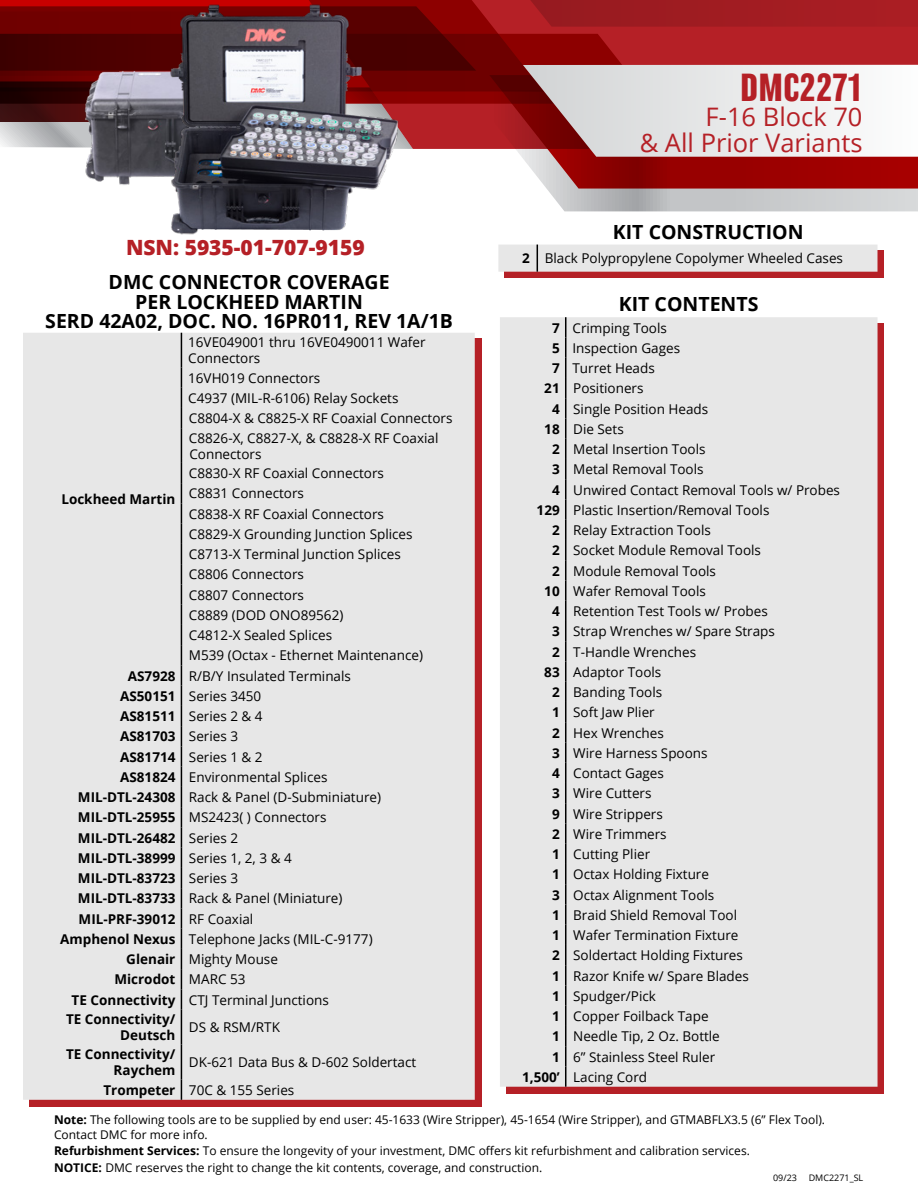
<style>
.page{position:relative;width:918px;height:1188px;background:#fff}
.page>*{position:absolute;margin:0;border:0;box-sizing:border-box;transform-origin:0 0}
.t1{font:700 36px "Balboa";letter-spacing:.02em;color:#b52026}
.t2{font:25.5px/25.5px "Open Sans";color:#b52026;text-align:right}
.t3{font:800 21px "Open Sans";color:#b52026}
.t4{font:700 19.5px/19.5px "Open Sans";color:#000;text-align:center}
.t5{font:13.5px/20px "Open Sans";color:#000}
.t6{font:700 13.5px/16.2px "Open Sans";color:#000;text-align:right}
.t7{font:12px/16.8px "Open Sans";color:#000}
.t8{font:9px "Open Sans";color:#000}
.s1{color:#e8e7e7}
.s2{font-weight:700}
.s3{font-weight:400}
</style>
<div class="page">
<div style="left:544px;top:27px;width:374px;height:38px;background:#b52026"></div>
<svg style="left:0;top:0;width:544px;height:34px;background:#af080a"></svg>
<svg style="left:476px;top:34px;width:177px;height:57px;background:#880607"></svg>
<svg style="left:500px;top:0;width:418px;height:27px;background:#a21c22"></svg>
<svg style="left:476px;top:91px;width:442px;height:120px;background:#b86c6d"></svg>
<svg style="left:523px;top:65px;width:395px;height:92px"></svg>
<svg style="left:0;top:6px;width:476px;height:143px;background:#721213"></svg>
<img style="left:46px;top:43px;width:110px;height:142px">
<img style="left:156px;top:2px;width:249px;height:233px">
<div style="left:504px;top:251px;width:380px;height:27px;background:#b52026"></div>
<div style="left:29px;top:339px;width:452px;height:768px;background:#b52026"></div>
<div style="left:506px;top:323px;width:378px;height:771px;background:#b52026"></div>
<div style="left:500px;top:317px;width:378px;height:770px;background:#e7e7e7"></div>
<svg style="left:565px;top:317px;width:1px;height:770px"></svg>
<div style="left:23px;top:333px;width:452px;height:767px;background:#e7e7e7"></div>
<hr style="left:181px;top:333px;width:1px;height:34px;background:#000">
<svg style="left:181px;top:367px;width:1px;height:61px"></svg>
<hr style="left:181px;top:428px;width:1px;height:35px;background:#000">
<svg style="left:181px;top:463px;width:1px;height:547px"></svg>
<hr style="left:181px;top:1010px;width:1px;height:35px;background:#000">
<hr style="left:181px;top:1045px;width:1px;height:35px;background:#000">
<svg style="left:181px;top:1080px;width:1px;height:20px"></svg>
<div style="left:498px;top:245px;width:380px;height:27px;background:#e7e7e7"></div>
<h3 class="t3" style="left:126px;top:232px;width:240px">NSN: 5935-01-707-9159</h3>
<h3 class="t4" style="left:45px;top:272px;width:409px">DMC CONNECTOR COVERAGE<br>PER LOCKHEED MARTIN<br>SERD 42A02, DOC. NO. 16PR011, REV 1A/1B</h3>
<p class="t5" style="left:188px;top:334px;width:239px;line-height:16.2px">16VE049001 thru 16VE0490011 Wafer<br>Connectors</p>
<p class="t5" style="left:188px;top:368px;width:266px">16VH019 Connectors<br>C4937 (MIL-R-6106) Relay Sockets C8804-X &amp; C8825-X RF Coaxial Connectors C8826-X, C8827-X, &amp; C8828-X RF Coaxial</p>
<p class="t5" style="left:182px;top:444px;width:81px"><span class="s1">..</span>Connectors</p>
<p class="t5" style="left:189px;top:463px;width:197px">C8830-X RF Coaxial Connectors</p>
<p class="t5" style="left:189px;top:483px;width:117px">C8831 Connectors</p>
<p class="t5" style="left:189px;top:503px;width:197px">C8838-X RF Coaxial Connectors</p>
<p class="t5" style="left:189px;top:524px;width:225px">C8829-X Grounding Junction Splices</p>
<p class="t5" style="left:189px;top:544px;width:213px">C8713-X Terminal Junction Splices</p>
<p class="t5" style="left:189px;top:564px;width:117px">C8806 Connectors</p>
<p class="t5" style="left:189px;top:584px;width:117px">C8807 Connectors</p>
<p class="t5" style="left:189px;top:605px;width:156px">C8889 (DOD ONO89562)</p>
<p class="t5" style="left:189px;top:625px;width:145px">C4812-X Sealed Splices</p>
<p class="t5" style="left:189px;top:645px;width:236px">M539 (Octax - Ethernet Maintenance)</p>
<p class="t5" style="left:128px;top:665px;width:225px"><span class="s2">AS7928</span> R/B/Y Insulated Terminals</p>
<p class="t5" style="left:120px;top:686px;width:143px"><span class="s2">AS50151</span> Series 3450</p>
<p class="t5" style="left:120px;top:706px;width:144px"><span class="s2">AS81511</span> Series 2 &amp; 4</p>
<p class="t6" style="left:120px;top:728px;width:119px">AS81703 <span class="s3">Series 3</span></p>
<p class="t5" style="left:120px;top:746px;width:144px"><span class="s2">AS81714</span> Series 1 &amp; 2</p>
<p class="t5" style="left:120px;top:767px;width:209px"><span class="s2">AS81824</span> Environmental Splices</p>
<p class="t5" style="left:78px;top:787px;width:305px"><span class="s2">MIL-DTL-24308</span> Rack &amp; Panel (D-Subminiature)</p>
<p class="t5" style="left:78px;top:807px;width:250px"><span class="s2">MIL-DTL-25955</span> MS2423( ) Connectors</p>
<p class="t6" style="left:78px;top:829px;width:162px">MIL-DTL-26482 <span class="s3">Series 2</span></p>
<p class="t6" style="left:78px;top:850px;width:215px">MIL-DTL-38999 <span class="s3">Series 1, 2, 3 &amp; 4</span></p>
<p class="t6" style="left:78px;top:870px;width:162px">MIL-DTL-83723 <span class="s3">Series 3</span></p>
<p class="t5" style="left:78px;top:888px;width:266px"><span class="s2">MIL-DTL-83733</span> Rack &amp; Panel (Miniature)</p>
<p class="t6" style="left:79px;top:910px;width:176px">MIL-PRF-39012 <span class="s3">RF Coaxial</span></p>
<p class="t5" style="left:60px;top:929px;width:314px"><span class="s2">Amphenol Nexus</span> Telephone Jacks (MIL-C-9177)</p>
<p class="t5" style="left:126px;top:949px;width:153px"><span class="s2">Glenair</span> Mighty Mouse</p>
<p class="t6" style="left:114px;top:971px;width:133px">Microdot <span class="s3">MARC 53</span></p>
<p class="t5" style="left:72px;top:989px;width:259px"><span class="s2">TE Connectivity</span> CTJ Terminal Junctions</p>
<p class="t6" style="left:66px;top:1011px;width:111px">TE Connectivity/</p>
<p class="t6" style="left:120px;top:1027px;width:57px">Deutsch</p>
<p class="t6" style="left:61px;top:491px;width:116px">Lockheed Martin</p>
<p class="t5" style="left:189px;top:1017px;width:93px">DS &amp; RSM/RTK</p>
<p class="t6" style="left:66px;top:1046px;width:111px">TE Connectivity/<br>Raychem</p>
<p class="t5" style="left:103px;top:1048px;width:314px;line-height:27.6px;text-indent:86px">DK-621 Data Bus &amp; D-602 Soldertact<br><span class="s2">Trompeter</span> 70C &amp; 155 Series</p>
<h1 class="t1" style="left:741px;top:67px;width:123px">DMC2271</h1>
<h2 class="t2" style="left:640px;top:103px;width:224px">F-16 Block 70<br>&amp; All Prior Variants</h2>
<h3 class="t4" style="left:613px;top:221px;width:192px">KIT CONSTRUCTION</h3>
<p class="t5" style="left:522px;top:248px;width:322px"><span class="s2">2</span> Black Polypropylene Copolymer Wheeled Cases</p>
<h3 class="t4" style="left:619px;top:294px;width:141px">KIT CONTENTS</h3>
<p class="t5" style="left:552px;top:317px;width:116px"><span class="s2">7</span> Crimping Tools</p>
<p class="t5" style="left:552px;top:338px;width:130px"><span class="s2">5</span> Inspection Gages</p>
<p class="t5" style="left:552px;top:358px;width:104px"><span class="s2">7</span> Turret Heads</p>
<p class="t5" style="left:544px;top:378px;width:101px"><span class="s2">21</span> Positioners</p>
<p class="t5" style="left:552px;top:398px;width:158px"><span class="s2">4</span> Single Position Heads</p>
<p class="t5" style="left:544px;top:419px;width:81px"><span class="s2">18</span> Die Sets</p>
<p class="t5" style="left:552px;top:439px;width:155px"><span class="s2">2</span> Metal Insertion Tools</p>
<p class="t5" style="left:552px;top:459px;width:153px"><span class="s2">3</span> Metal Removal Tools</p>
<p class="t5" style="left:552px;top:479px;width:290px"><span class="s2">4</span> Unwired Contact Removal Tools w/ Probes</p>
<p class="t5" style="left:537px;top:500px;width:234px"><span class="s2">129</span> Plastic Insertion/Removal Tools</p>
<p class="t5" style="left:552px;top:520px;width:160px"><span class="s2">2</span> Relay Extraction Tools</p>
<p class="t5" style="left:552px;top:540px;width:210px"><span class="s2">2</span> Socket Module Removal Tools</p>
<p class="t5" style="left:552px;top:560px;width:166px"><span class="s2">2</span> Module Removal Tools</p>
<p class="t5" style="left:544px;top:581px;width:163px"><span class="s2">10</span> Wafer Removal Tools</p>
<p class="t5" style="left:552px;top:601px;width:217px"><span class="s2">4</span> Retention Test Tools w/ Probes</p>
<p class="t5" style="left:552px;top:621px;width:224px"><span class="s2">3</span> Strap Wrenches w/ Spare Straps</p>
<p class="t5" style="left:552px;top:641px;width:146px"><span class="s2">2</span> T-Handle Wrenches</p>
<p class="t5" style="left:544px;top:662px;width:119px"><span class="s2">83</span> Adaptor Tools</p>
<p class="t5" style="left:552px;top:682px;width:112px"><span class="s2">2</span> Banding Tools</p>
<p class="t5" style="left:552px;top:702px;width:104px"><span class="s2">1</span> Soft Jaw Plier</p>
<p class="t5" style="left:552px;top:722px;width:113px"><span class="s2">2</span> Hex Wrenches</p>
<p class="t5" style="left:552px;top:743px;width:157px"><span class="s2">3</span> Wire Harness Spoons</p>
<p class="t5" style="left:552px;top:763px;width:113px"><span class="s2">4</span> Contact Gages</p>
<p class="t5" style="left:552px;top:783px;width:101px"><span class="s2">3</span> Wire Cutters</p>
<p class="t5" style="left:552px;top:803px;width:112px"><span class="s2">9</span> Wire Strippers</p>
<p class="t5" style="left:552px;top:824px;width:116px"><span class="s2">2</span> Wire Trimmers</p>
<p class="t5" style="left:552px;top:844px;width:100px"><span class="s2">1</span> Cutting Plier</p>
<p class="t5" style="left:552px;top:864px;width:159px"><span class="s2">1</span> Octax Holding Fixture</p>
<p class="t5" style="left:552px;top:884px;width:164px"><span class="s2">3</span> Octax Alignment Tools</p>
<p class="t5" style="left:552px;top:905px;width:187px"><span class="s2">1</span> Braid Shield Removal Tool</p>
<p class="t5" style="left:552px;top:925px;width:188px"><span class="s2">1</span> Wafer Termination Fixture</p>
<p class="t5" style="left:552px;top:945px;width:192px"><span class="s2">2</span> Soldertact Holding Fixtures</p>
<p class="t5" style="left:552px;top:965px;width:198px"><span class="s2">1</span> Razor Knife w/ Spare Blades</p>
<p class="t5" style="left:552px;top:986px;width:105px"><span class="s2">1</span> Spudger/Pick</p>
<p class="t5" style="left:552px;top:1006px;width:158px"><span class="s2">1</span> Copper Foilback Tape</p>
<p class="t5" style="left:552px;top:1026px;width:169px"><span class="s2">1</span> Needle Tip, 2 Oz. Bottle</p>
<p class="t5" style="left:552px;top:1046px;width:165px"><span class="s2">1</span> 6” Stainless Steel Ruler</p>
<p class="t5" style="left:522px;top:1067px;width:127px"><span class="s2">1,500’</span> Lacing Cord</p>
<p class="t7" style="left:54px;top:1113px;width:773px;line-height:14.4px"><span class="s2">Note:</span> The following tools are to be supplied by end user: 45-1633 (Wire Stripper), 45-1654 (Wire Stripper), and GTMABFLX3.5 (6” Flex Tool).<br>Contact DMC for more info.</p>
<p class="t7" style="left:54px;top:1142px;width:697px"><span class="s2">Refurbishment Services:</span> To ensure the longevity of your investment, DMC offers kit refurbishment and calibration services.<br><span class="s2">NOTICE:</span> DMC reserves the right to change the kit contents, coverage, and construction.</p>
<p class="t8" style="left:773px;top:1171px;width:25px">09/23</p>
<p class="t8" style="left:809px;top:1171px;width:56px">DMC2271_SL</p>
</div>
